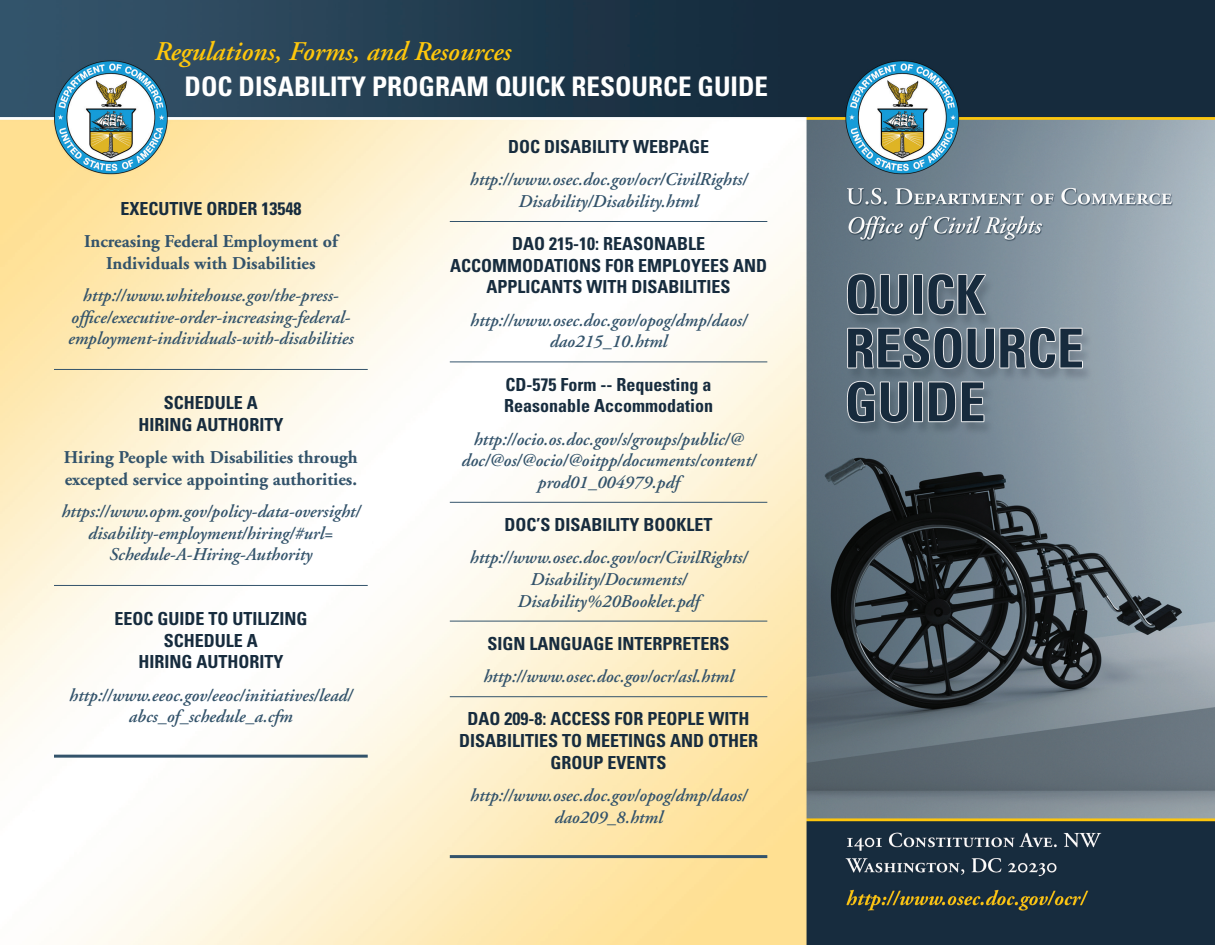
<style>
.page{position:relative;width:1215px;height:945px;background:#fff}
.page>*{position:absolute;margin:0;border:0;box-sizing:border-box;transform-origin:0 0}
.t1{font:700 condensed 27px "Univers";color:#fff}
.t2{font:italic 600 27px "Adobe Garamond";color:#fec70c}
.t3{font:italic 600 18px/21.6px "Adobe Garamond";color:#33536b;text-align:center}
.t4{font:700 condensed 18px/21.6px "Univers";color:#172c3e;text-align:center}
.t5{font:700 18px/21.6px "Adobe Garamond";color:#33536b;text-align:center}
</style>
<div class="page">
<img style="left:0;top:0;width:1215px;height:945px">
<hr style="left:54px;top:369px;width:314px;height:1px;background:#33536b">
<hr style="left:54px;top:585px;width:314px;height:1px;background:#33536b">
<hr style="left:54px;top:755px;width:314px;height:3px;background:#33536b">
<hr style="left:450px;top:221px;width:317px;height:1px;background:#33536b">
<hr style="left:450px;top:362px;width:317px;height:1px;background:#33536b">
<hr style="left:450px;top:502px;width:317px;height:1px;background:#33536b">
<hr style="left:450px;top:621px;width:317px;height:1px;background:#33536b">
<hr style="left:450px;top:696px;width:317px;height:1px;background:#33536b">
<hr style="left:450px;top:855px;width:317px;height:3px;background:#33536b">
<h1 class="t2" style="left:155px;top:37px;width:358px">Regulations, Forms, and Resources</h1>
<h1 class="t1" style="left:185px;top:70px;width:585px">DOC DISABILITY PROGRAM QUICK RESOURCE GUIDE</h1>
<p class="t4" style="left:120px;top:197px;width:182px">EXECUTIVE ORDER 13548</p>
<p class="t5" style="left:84px;top:231px;width:255px">Increasing Federal Employment of<br>Individuals with Disabilities</p>
<p class="t3" style="left:68px;top:285px;width:287px">http://www.whitehouse.gov/the-press&shy;office/executive-order-increasing-federal&shy;employment-individuals-with-disabilities</p>
<p class="t4" style="left:138px;top:392px;width:147px">SCHEDULE A<br>HIRING AUTHORITY</p>
<p class="t5" style="left:64px;top:447px;width:295px;text-align:left">Hiring People with Disabilities through excepted service appointing authorities.</p>
<p class="t3" style="left:61px;top:501px;width:300px">https://www.opm.gov/policy-data-oversight/ disability-employment/hiring/#url=<br>Schedule-A-Hiring-Authority</p>
<p class="t4" style="left:114px;top:608px;width:194px">EEOC GUIDE TO UTILIZING<br>SCHEDULE A<br>HIRING AUTHORITY</p>
<p class="t3" style="left:69px;top:685px;width:285px">http://www.eeoc.gov/eeoc/initiatives/lead/ abcs_of_schedule_a.cfm</p>
<p class="t4" style="left:508px;top:136px;width:203px">DOC DISABILITY WEBPAGE</p>
<p class="t3" style="left:470px;top:169px;width:279px">http://www.osec.doc.gov/ocr/CivilRights/<br>Disability/Disability.html</p>
<p class="t4" style="left:450px;top:233px;width:318px">DAO 215-10: REASONABLE<br>ACCOMMODATIONS FOR EMPLOYEES AND<br>APPLICANTS WITH DISABILITIES</p>
<p class="t3" style="left:470px;top:310px;width:278px">http://www.osec.doc.gov/opog/dmp/daos/ dao215_10.html</p>
<p class="t4" style="left:504px;top:373px;width:210px;text-align:left">CD-575 Form -- Requesting a<br>Reasonable Accommodation</p>
<p class="t3" style="left:461px;top:429px;width:296px">http://ocio.os.doc.gov/s/groups/public/@ doc/@os/@ocio/@oitpp/documents/content/ prod01_004979.pdf</p>
<p class="t4" style="left:505px;top:514px;width:210px">DOC’S DISABILITY BOOKLET</p>
<p class="t3" style="left:470px;top:547px;width:279px">http://www.osec.doc.gov/ocr/CivilRights/<br>Disability/Documents/<br>Disability%20Booklet.pdf</p>
<p class="t4" style="left:488px;top:633px;width:244px">SIGN LANGUAGE INTERPRETERS</p>
<p class="t3" style="left:483px;top:666px;width:252px">http://www.osec.doc.gov/ocr/asl.html</p>
<p class="t4" style="left:459px;top:708px;width:301px">DAO 209-8: ACCESS FOR PEOPLE WITH<br>DISABILITIES TO MEETINGS AND OTHER<br>GROUP EVENTS</p>
<p class="t3" style="left:470px;top:785px;width:278px">http://www.osec.doc.gov/opog/dmp/daos/ dao209_8.html</p>
</div>
